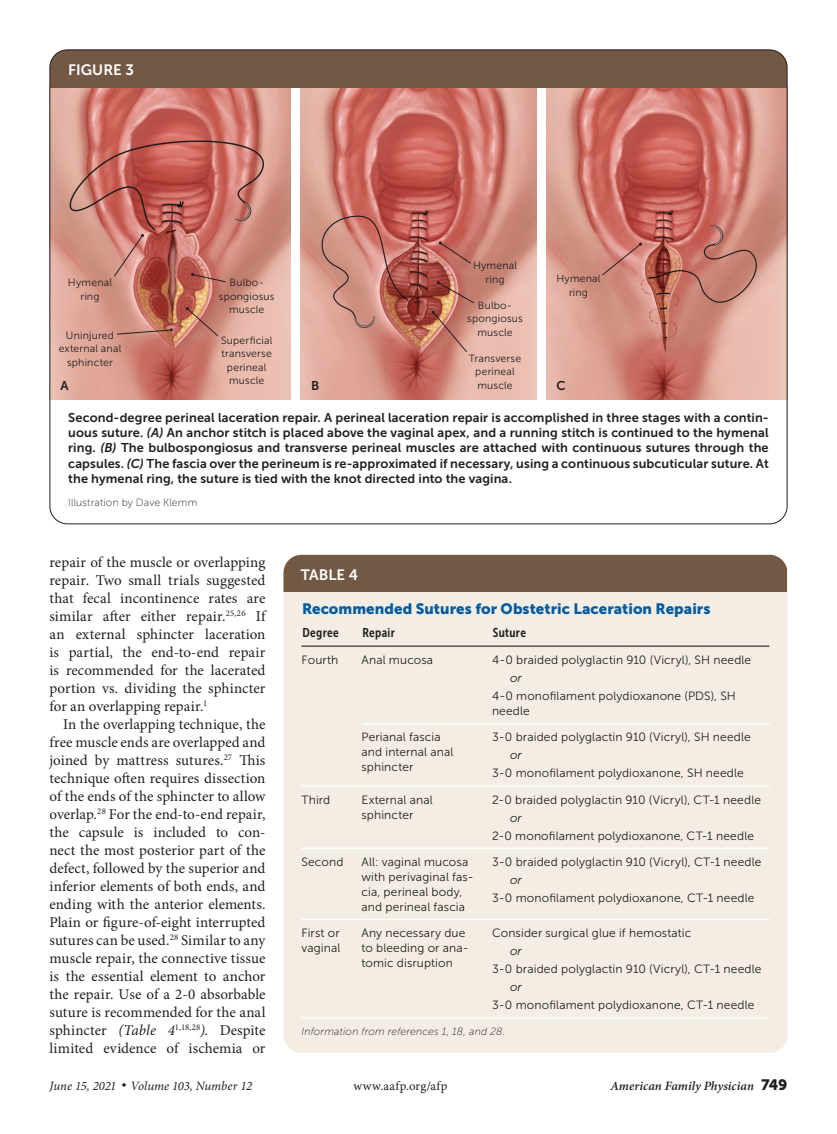
<style>
.page{position:relative;width:837px;height:1134px;background:#fff}
.page>*{position:absolute;margin:0;border:0;box-sizing:border-box;transform-origin:0 0}
.body_text{font:15px/18px "Minion Pro";color:#231f20;text-align:justify}
.table_title{font:15px "Museo Sans 900";letter-spacing:.005em;color:#015b9e}
.figure{font:15px "Museo Sans 700";letter-spacing:.005em;color:#fff}
.table{font:15px "Museo Sans 700";color:#fff}
.fig_legend_no_rule{font:12.75px/15.3px "Museo Sans 700";letter-spacing:.005em;color:#231f20;text-align:justify}
.t1{font:italic 12.75px "Minion Pro";letter-spacing:-.005em;color:#231f20}
.t2{font:italic 600 12.75px "Minion Pro";letter-spacing:.005em;color:#231f20}
.t3{font:12.75px "Minion Pro";letter-spacing:.03em;color:#231f20}
.table_head1{font:12.75px "Museo Sans Cond 700";letter-spacing:.025em;color:#231f20}
.table_head_last_colu{font:12.75px "Museo Sans Cond 700";letter-spacing:.02em;color:#231f20}
.fig_letter{font:12.75px "Museo Sans 700";color:#231f20}
.table_data_last_col{font:12px/15px "Museo Sans 300";letter-spacing:.015em;color:#231f20}
.table_data{font:12px/15px "Museo Sans 300";letter-spacing:.015em;color:#231f20}
.or{font:italic 12px "Museo Sans 300";letter-spacing:.015em;color:#231f20}
.fig_text{font:10.5px/13.5px "Museo Sans 300";letter-spacing:.015em;color:#231f20;text-align:center}
.table_fig_note{font:italic 10.5px "Museo Sans 100";letter-spacing:.015em;color:#231f20}
.table_fig_note-2{font:10.5px "Museo Sans 100";letter-spacing:.015em;color:#231f20}
.s1{font-style:italic}
.s2{font-family:"Museo Sans 900";font-weight:400;font-style:normal;font-size:15px}
</style>
<div class="page">
<div style="left:284px;top:555px;width:504px;height:498px;background:#f3ede3;border-radius:18px"></div>
<hr style="left:302px;top:646px;width:60px;height:1px;background:#231f20">
<hr style="left:362px;top:646px;width:130px;height:1px;background:#231f20">
<hr style="left:492px;top:646px;width:278px;height:1px;background:#231f20">
<hr style="left:302px;top:785px;width:60px;height:2px;background:#fff">
<hr style="left:302px;top:848px;width:60px;height:1px;background:#fff">
<hr style="left:362px;top:848px;width:130px;height:1px;background:#fff">
<hr style="left:492px;top:848px;width:278px;height:1px;background:#fff">
<hr style="left:302px;top:919px;width:60px;height:1px;background:#fff">
<hr style="left:362px;top:723px;width:130px;height:1px;background:#fff">
<hr style="left:492px;top:723px;width:278px;height:1px;background:#fff">
<hr style="left:362px;top:785px;width:130px;height:2px;background:#fff">
<hr style="left:492px;top:785px;width:278px;height:2px;background:#fff">
<hr style="left:362px;top:919px;width:130px;height:1px;background:#fff">
<hr style="left:492px;top:919px;width:278px;height:1px;background:#fff">
<hr style="left:302px;top:1017px;width:60px;height:2px;background:#fff">
<hr style="left:362px;top:1017px;width:130px;height:2px;background:#fff">
<hr style="left:492px;top:1017px;width:278px;height:2px;background:#fff">
<div style="left:284px;top:555px;width:504px;height:37px;background:#735844"></div>
<img style="left:52px;top:88px;width:239px;height:311px">
<img style="left:300px;top:88px;width:237px;height:311px">
<img style="left:546px;top:88px;width:240px;height:311px">
<svg style="left:113px;top:234px;width:31px;height:43px"></svg>
<svg style="left:432px;top:311px;width:36px;height:42px;background:#c47f6d"></svg>
<svg style="left:437px;top:281px;width:38px;height:23px"></svg>
<svg style="left:439px;top:242px;width:33px;height:22px"></svg>
<svg style="left:601px;top:243px;width:41px;height:33px"></svg>
<svg style="left:116px;top:328px;width:57px;height:7px"></svg>
<svg style="left:186px;top:307px;width:33px;height:30px"></svg>
<svg style="left:191px;top:273px;width:36px;height:10px"></svg>
<div style="left:50px;top:50px;width:737px;height:38px;background:#735844"></div>
<p class="figure" style="left:68px;top:61px;width:67px">FIGURE 3</p>
<p class="fig_text" style="left:473px;top:259px;width:46px">Hymenal ring</p>
<p class="fig_text" style="left:557px;top:272px;width:46px">Hymenal ring</p>
<p class="fig_text" style="left:68px;top:276px;width:46px">Hymenal ring</p>
<p class="fig_text" style="left:219px;top:276px;width:57px">Bulbo&shy;spongiosus muscle</p>
<p class="fig_text" style="left:467px;top:298px;width:57px">Bulbo&shy;spongiosus muscle</p>
<p class="fig_text" style="left:59px;top:328px;width:64px">Uninjured external anal sphincter</p>
<p class="fig_text" style="left:221px;top:334px;width:53px">Superficial transverse perineal muscle</p>
<p class="fig_text" style="left:469px;top:351px;width:54px">Transverse perineal</p>
<p class="fig_letter" style="left:61px;top:379px;width:10px">A</p>
<p class="fig_letter" style="left:311px;top:379px;width:10px">B</p>
<p class="fig_text" style="left:477px;top:378px;width:37px">muscle</p>
<p class="fig_letter" style="left:557px;top:379px;width:11px">C</p>
<p class="fig_legend_no_rule" style="left:68px;top:410px;width:702px">Second-degree perineal laceration repair. A perineal laceration repair is accomplished in three stages with a contin&shy;uous suture. <span class="s1">(A)</span> An anchor stitch is placed above the vaginal apex, and a running stitch is continued to the hymenal ring. <span class="s1">(B)</span> The bulbospongiosus and transverse perineal muscles are attached with continuous sutures through the capsules. <span class="s1">(C)</span> The fascia over the perineum is re-approximated if necessary, using a continuous subcuticular suture. At the hymenal ring, the suture is tied with the knot directed into the vagina.</p>
<p class="table_fig_note-2" style="left:68px;top:496px;width:131px">Illustration by Dave Klemm</p>
<p class="body_text" style="left:50px;top:553px;width:218px">repair of the muscle or overlapping repair. Two small trials suggested that fecal incontinence rates are similar after either repair.<sup>25,26</sup> If an external sphincter laceration is partial, the end-to-end repair is recommended for the lacerated portion vs. dividing the sphincter for an overlapping repair.<sup>1</sup></p>
<p class="body_text" style="left:50px;top:715px;width:218px;text-indent:14px">In the overlapping technique, the free muscle ends are overlapped and joined by mattress sutures.<sup>27</sup> This technique often requires dissection of the ends of the sphincter to allow overlap.<sup>28</sup> For the end-to-end repair, the capsule is included to con&shy;nect the most posterior part of the defect, followed by the superior and inferior elements of both ends, and ending with the anterior elements.<br>Plain or figure-of-eight interrupted sutures can be used.<sup>28</sup> Similar to any muscle repair, the connective tissue is the essential element to anchor the repair. Use of a 2-0 absorbable suture is recommended for the anal sphincter <span class="s1">(Table 4</span><sup>1,18,28</sup><span class="s1">)</span>. Despite limited evidence of ischemia or</p>
<p class="table" style="left:301px;top:566px;width:59px">TABLE 4</p>
<p class="table_title" style="left:302px;top:600px;width:410px">Recommended Sutures for Obstetric Laceration Repairs</p>
<p class="table_head1" style="left:302px;top:626px;width:38px">Degree</p>
<p class="table_head1" style="left:362px;top:626px;width:34px">Repair</p>
<p class="table_head_last_colu" style="left:493px;top:626px;width:35px">Suture</p>
<p class="table_data" style="left:302px;top:653px;width:38px">Fourth</p>
<p class="table_data" style="left:362px;top:653px;width:73px">Anal mucosa</p>
<p class="table_data_last_col" style="left:492px;top:653px;width:261px">4-0 braided polyglactin 910 (Vicryl), SH needle</p>
<p class="or" style="left:510px;top:672px;width:13px">or</p>
<p class="table_data_last_col" style="left:492px;top:689px;width:245px">4-0 monofilament polydioxanone (PDS), SH needle</p>
<p class="table_data" style="left:362px;top:730px;width:94px">Perianal fascia and internal anal sphincter</p>
<p class="table_data_last_col" style="left:492px;top:730px;width:260px">3-0 braided polyglactin 910 (Vicryl), SH needle</p>
<p class="or" style="left:510px;top:749px;width:13px">or</p>
<p class="table_data_last_col" style="left:492px;top:766px;width:253px">3-0 monofilament polydioxanone, SH needle</p>
<p class="table_data" style="left:302px;top:792px;width:30px">Third</p>
<p class="table_data" style="left:362px;top:792px;width:73px">External anal sphincter</p>
<p class="table_data_last_col" style="left:492px;top:792px;width:271px">2-0 braided polyglactin 910 (Vicryl), CT-1 needle</p>
<p class="or" style="left:510px;top:811px;width:13px">or</p>
<p class="table_data_last_col" style="left:492px;top:828px;width:263px">2-0 monofilament polydioxanone, CT-1 needle</p>
<p class="table_data" style="left:302px;top:855px;width:43px">Second</p>
<p class="table_data" style="left:362px;top:854px;width:114px">All: vaginal mucosa with perivaginal fas&shy;cia, perineal body, and perineal fascia</p>
<p class="table_data_last_col" style="left:492px;top:854px;width:271px">3-0 braided polyglactin 910 (Vicryl), CT-1 needle</p>
<p class="or" style="left:510px;top:873px;width:13px">or</p>
<p class="table_data_last_col" style="left:492px;top:890px;width:264px">3-0 monofilament polydioxanone, CT-1 needle</p>
<p class="table_data" style="left:302px;top:926px;width:41px">First or vaginal</p>
<p class="table_data" style="left:362px;top:926px;width:109px">Any necessary due to bleeding or ana&shy;tomic disruption</p>
<p class="table_data_last_col" style="left:492px;top:926px;width:201px">Consider surgical glue if hemostatic</p>
<p class="or" style="left:510px;top:945px;width:13px">or</p>
<p class="table_data_last_col" style="left:492px;top:962px;width:271px">3-0 braided polyglactin 910 (Vicryl), CT-1 needle</p>
<p class="or" style="left:510px;top:981px;width:13px">or</p>
<p class="table_data_last_col" style="left:492px;top:998px;width:264px">3-0 monofilament polydioxanone, CT-1 needle</p>
<p class="table_fig_note" style="left:302px;top:1026px;width:205px">Information from references 1, 18, and 28.</p>
<p class="t1" style="left:50px;top:1078px;width:204px">June 15, 2021 ◆ Volume 103, Number 12</p>
<p class="t3" style="left:353px;top:1078px;width:96px">www.aafp.org/afp</p>
<p class="t2" style="left:610px;top:1077px;width:179px">American Family Physician <span class="s2">749</span></p>
</div>
